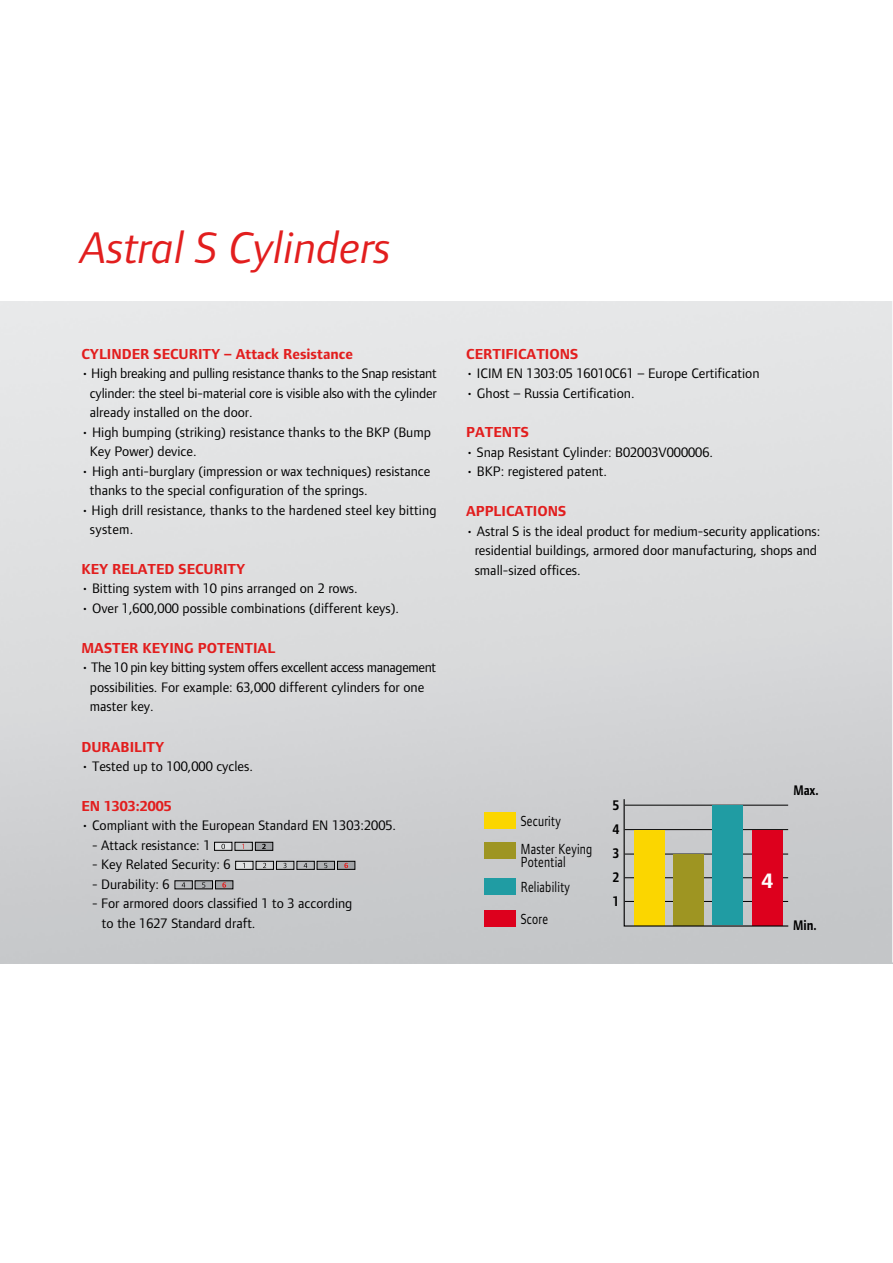
<style>
.page{position:relative;width:893px;height:1263px;background:#fff}
.page>*{position:absolute;margin:0;border:0;box-sizing:border-box;transform-origin:0 0}
.t1{font:italic 45.9px "Foundry Form Sans";color:#e21e1e}
.t2{font:700 21.6px "Foundry Form Sans";color:#fff}
.t3{font:15.15px/12.9px "Foundry Form Sans";letter-spacing:.02em;color:#000;scale:.8 1}
.t4{font:700 15px "Foundry Form Sans";color:#e21e1e}
.t5{font:700 14.4px/24px "Foundry Form Sans";letter-spacing:-.005em;color:#000;text-align:justify;scale:.84 1}
.t6{font:14.25px/19.5px "Foundry Form Sans";color:#000}
</style>
<div class="page">
<img style="left:0;top:302px;width:893px;height:661px">
<svg style="left:623px;top:798px;width:166px;height:129px;background:#a99b78"></svg>
<div style="left:215px;top:842px;width:17px;height:8px;background:#e0e1e2"></div>
<div style="left:214px;top:842px;width:18px;height:8px;border:1px solid #000"></div>
<div style="left:235px;top:842px;width:17px;height:8px;background:#c7c9ca"></div>
<div style="left:235px;top:842px;width:18px;height:8px;border:1px solid #000"></div>
<div style="left:255px;top:842px;width:18px;height:8px;background:#a2a4a7"></div>
<div style="left:255px;top:842px;width:18px;height:8px;border:1px solid #000"></div>
<svg style="left:221px;top:844px;width:4px;height:5px"></svg>
<svg style="left:262px;top:844px;width:4px;height:5px"></svg>
<div style="left:236px;top:861px;width:17px;height:8px;background:#e0e1e2"></div>
<div style="left:235px;top:861px;width:18px;height:8px;border:1px solid #000"></div>
<div style="left:256px;top:861px;width:17px;height:8px;background:#d4d5d6"></div>
<div style="left:256px;top:861px;width:18px;height:8px;border:1px solid #000"></div>
<svg style="left:276px;top:861px;width:18px;height:8px"></svg>
<div style="left:276px;top:861px;width:18px;height:8px;border:1px solid #000"></div>
<div style="left:297px;top:861px;width:17px;height:8px;background:#babcbf"></div>
<div style="left:297px;top:861px;width:18px;height:8px;border:1px solid #000"></div>
<svg style="left:317px;top:861px;width:17px;height:8px"></svg>
<div style="left:317px;top:861px;width:18px;height:8px;border:1px solid #000"></div>
<div style="left:337px;top:861px;width:18px;height:8px;background:#a2a4a7"></div>
<div style="left:337px;top:861px;width:18px;height:8px;border:1px solid #000"></div>
<svg style="left:304px;top:863px;width:3px;height:5px"></svg>
<svg style="left:344px;top:863px;width:4px;height:5px"></svg>
<div style="left:175px;top:881px;width:17px;height:8px;background:#babcbf"></div>
<div style="left:175px;top:880px;width:18px;height:9px;border:1px solid #000"></div>
<div style="left:195px;top:881px;width:17px;height:8px;background:#aeb0b3"></div>
<div style="left:195px;top:880px;width:18px;height:9px;border:1px solid #000"></div>
<div style="left:215px;top:881px;width:18px;height:8px;background:#a2a4a7"></div>
<div style="left:215px;top:880px;width:18px;height:9px;border:1px solid #000"></div>
<svg style="left:182px;top:882px;width:3px;height:5px"></svg>
<svg style="left:202px;top:882px;width:3px;height:6px"></svg>
<svg style="left:222px;top:882px;width:4px;height:6px"></svg>
<hr style="left:892px;top:300px;width:1px;height:662px;background:#fff">
<div style="left:484px;top:812px;width:32px;height:17px;background:#fbd600"></div>
<div style="left:484px;top:878px;width:32px;height:17px;background:#209ca3"></div>
<div style="left:484px;top:842px;width:32px;height:17px;background:#9e9522"></div>
<div style="left:484px;top:910px;width:32px;height:17px;background:#dd001d"></div>
<h1 class="t1" style="left:81px;top:222px;width:312px">Astral S Cylinders</h1>
<p class="t4" style="left:81px;top:345px;width:273px">CYLINDER SECURITY – Attack Resistance</p>
<p class="t6" style="left:90px;top:363px;width:348px;text-align:justify;text-indent:-9px">• High breaking and pulling resistance thanks to the Snap resistant cylinder: the steel bi-material core is visible also with the cylinder already installed on the door.</p>
<p class="t6" style="left:90px;top:422px;width:343px;text-indent:-9px">• High bumping (striking) resistance thanks to the BKP (Bump<br>Key Power) device.</p>
<p class="t6" style="left:90px;top:461px;width:342px;text-indent:-9px">• High anti-burglary (impression or wax techniques) resistance thanks to the special configuration of the springs.</p>
<p class="t6" style="left:90px;top:500px;width:348px;text-indent:-9px">• High drill resistance, thanks to the hardened steel key bitting system.</p>
<p class="t4" style="left:81px;top:560px;width:165px">KEY RELATED SECURITY</p>
<p class="t6" style="left:81px;top:579px;width:278px">• Bitting system with 10 pins arranged on 2 rows.</p>
<p class="t6" style="left:81px;top:598px;width:319px">• Over 1,600,000 possible combinations (different keys).</p>
<p class="t4" style="left:81px;top:639px;width:195px">MASTER KEYING POTENTIAL</p>
<p class="t6" style="left:90px;top:657px;width:348px;text-indent:-9px">• The 10 pin key bitting system offers excellent access management possibilities. For example: 63,000 different cylinders for one master key.</p>
<p class="t4" style="left:81px;top:738px;width:85px">DURABILITY</p>
<p class="t6" style="left:81px;top:756px;width:173px">• Tested up to 100,000 cycles.</p>
<p class="t4" style="left:81px;top:797px;width:92px">EN 1303:2005</p>
<p class="t6" style="left:81px;top:816px;width:316px">• Compliant with the European Standard EN 1303:2005.</p>
<p class="t6" style="left:92px;top:835px;width:120px">- Attack resistance: 1</p>
<p class="t6" style="left:92px;top:855px;width:140px">- Key Related Security: 6</p>
<p class="t6" style="left:92px;top:874px;width:79px">- Durability: 6</p>
<p class="t6" style="left:102px;top:894px;width:252px;text-indent:-10px">- For armored doors classified 1 to 3 according to the 1627 Standard draft.</p>
<p class="t4" style="left:466px;top:345px;width:114px">CERTIFICATIONS</p>
<p class="t6" style="left:466px;top:363px;width:295px">• ICIM EN 1303:05 16010C61 – Europe Certification</p>
<p class="t6" style="left:466px;top:383px;width:170px">• Ghost – Russia Certification.</p>
<p class="t4" style="left:466px;top:424px;width:64px">PATENTS</p>
<p class="t6" style="left:466px;top:442px;width:248px">• Snap Resistant Cylinder: B02003V000006.</p>
<p class="t6" style="left:466px;top:462px;width:142px">• BKP: registered patent.</p>
<p class="t4" style="left:466px;top:503px;width:102px">APPLICATIONS</p>
<p class="t6" style="left:475px;top:521px;width:347px;text-indent:-9px">• Astral S is the ideal product for medium-security applications: residential buildings, armored door manufacturing, shops and small-sized offices.</p>
<p class="t3" style="left:521px;top:814px;width:51px">Security</p>
<p class="t3" style="left:521px;top:843px;width:91px">Master Keying<br>Potential</p>
<p class="t3" style="left:521px;top:880px;width:63px">Reliability</p>
<p class="t3" style="left:521px;top:912px;width:35px">Score</p>
<p class="t5" style="left:613px;top:793px;width:9px">5<br>4<br>3</p>
<p class="t5" style="left:613px;top:890px;width:9px">1</p>
<p class="t5" style="left:613px;top:865px;width:9px">2</p>
<p class="t5" style="left:793px;top:778px;width:31px">Max.</p>
<h2 class="t2" style="left:762px;top:869px;width:13px">4</h2>
<p class="t5" style="left:793px;top:913px;width:30px">Min.</p>
</div>
